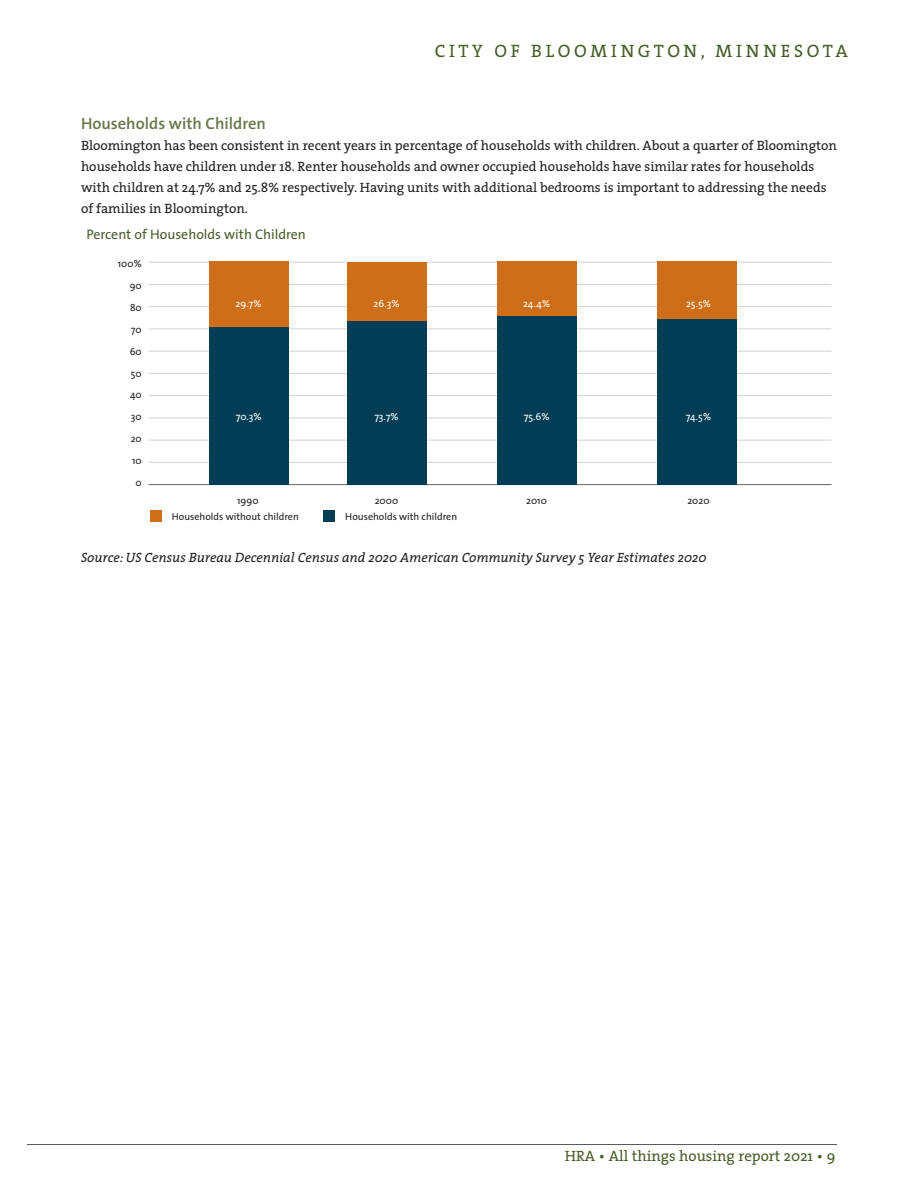
<style>
.page{position:relative;width:918px;height:1188px;background:#fff}
.page>*{position:absolute;margin:0;border:0;box-sizing:border-box;transform-origin:0 0}
.t1{font:18px "The Serif Caps";letter-spacing:.2em;color:#475d28}
.Hed_2{font:600 16.5px "The Sans";color:#657849}
.t2{font:15px "The Serif";color:#475d28}
.t3{font:13.95px "The Sans";color:#475e2a}
.Paragraph{font:13.5px/21px "The Serif";color:#231f20}
.Paragraph-2{font:italic 13.5px "The Serif";color:#231f20}
.t4{font:10.05px/22px "The Sans";color:#231f20;text-align:right}
.t5{font:10.05px "The Sans";color:#fff}
</style>
<div class="page">
<hr style="left:27px;top:1144px;width:810px;height:1px;background:#57585a">
<hr style="left:149px;top:329px;width:683px;height:1px;background:#d1d2d4">
<hr style="left:149px;top:262px;width:683px;height:1px;background:#d1d2d4">
<hr style="left:149px;top:306px;width:683px;height:1px;background:#d1d2d4">
<hr style="left:149px;top:284px;width:683px;height:1px;background:#d1d2d4">
<hr style="left:149px;top:351px;width:683px;height:1px;background:#d1d2d4">
<hr style="left:149px;top:373px;width:683px;height:1px;background:#d1d2d4">
<hr style="left:149px;top:395px;width:683px;height:1px;background:#d1d2d4">
<hr style="left:149px;top:418px;width:683px;height:1px;background:#d1d2d4">
<hr style="left:149px;top:440px;width:683px;height:1px;background:#d1d2d4">
<hr style="left:149px;top:462px;width:683px;height:1px;background:#d1d2d4">
<hr style="left:149px;top:484px;width:683px;height:1px;background:#636366">
<div style="left:657px;top:293px;width:80px;height:191px;background:#023d55"></div>
<div style="left:497px;top:293px;width:80px;height:191px;background:#023d55"></div>
<div style="left:347px;top:303px;width:80px;height:181px;background:#023d55"></div>
<div style="left:209px;top:303px;width:80px;height:181px;background:#023d55"></div>
<div style="left:209px;top:262px;width:80px;height:65px;background:#ce6e18"></div>
<div style="left:347px;top:262px;width:80px;height:59px;background:#ce6e18"></div>
<div style="left:497px;top:262px;width:80px;height:54px;background:#ce6e18"></div>
<div style="left:657px;top:262px;width:80px;height:57px;background:#ce6e18"></div>
<div style="left:150px;top:510px;width:12px;height:12px;background:#ce6e18"></div>
<div style="left:323px;top:510px;width:12px;height:12px;background:#023d55"></div>
<h1 class="t1" style="left:435px;top:36px;width:414px">CITY OF BLOOMINGTON, MINNESOTA</h1>
<p class="Hed_2" style="left:81px;top:109px;width:186px">Households with Children</p>
<p class="Paragraph" style="left:81px;top:134px;width:758px">Bloomington has been consistent in recent years in percentage of households with children. About a quarter of Bloomington households have children under 18. Renter households and owner occupied households have similar rates for households with children at 24.7% and 25.8% respectively. Having units with additional bedrooms is important to addressing the needs of families in Bloomington.</p>
<p class="t3" style="left:86px;top:222px;width:221px">Percent of Households with Children</p>
<p class="t4" style="left:118px;top:252px;width:25px">100%<br>90<br>80<br>70<br>60<br>50<br>40<br>30<br>20<br>10<br>0</p>
<p class="t5" style="left:236px;top:295px;width:27px">29.7%</p>
<p class="t5" style="left:236px;top:409px;width:27px">70.3%</p>
<p class="t5" style="left:374px;top:295px;width:27px">26.3%</p>
<p class="t5" style="left:374px;top:409px;width:26px">73.7%</p>
<p class="t5" style="left:523px;top:295px;width:28px">24.4%</p>
<p class="t5" style="left:524px;top:409px;width:27px">75.6%</p>
<p class="t5" style="left:686px;top:295px;width:26px">25.5%</p>
<p class="t5" style="left:686px;top:409px;width:27px">74.5%</p>
<p class="t4" style="left:172px;top:493px;width:129px;line-height:15.6px;text-align:left;text-indent:65px">1990<br>Households without children</p>
<p class="t4" style="left:375px;top:489px;width:25px">2000</p>
<p class="t4" style="left:526px;top:489px;width:22px">2010</p>
<p class="t4" style="left:687px;top:489px;width:24px">2020</p>
<p class="t4" style="left:345px;top:505px;width:113px">Households with children</p>
<p class="Paragraph-2" style="left:81px;top:546px;width:627px">Source: US Census Bureau Decennial Census and 2020 American Community Survey 5 Year Estimates 2020</p>
<p class="t2" style="left:565px;top:1143px;width:272px">HRA • All things housing report 2021 • 9</p>
</div>
